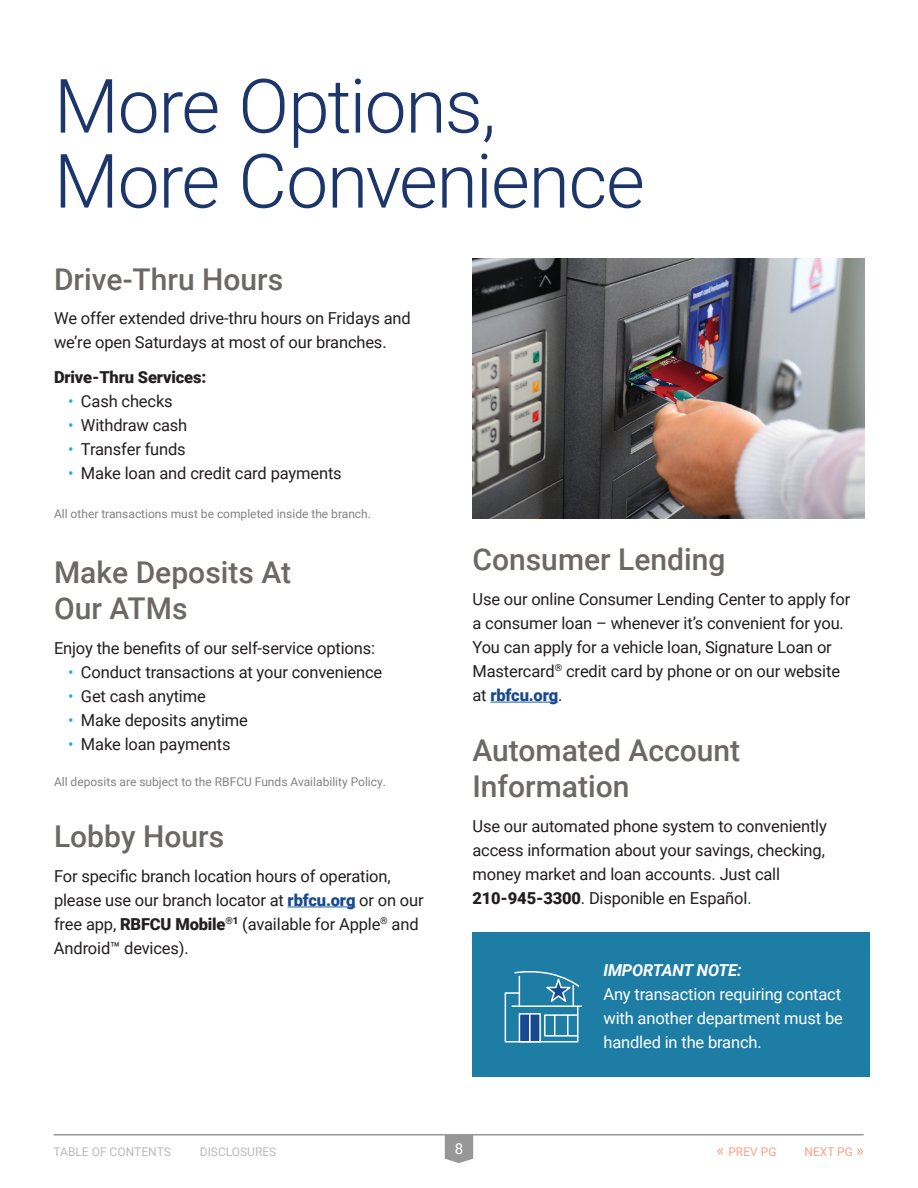
<style>
.page{position:relative;width:918px;height:1188px;background:#fff}
.page>*{position:absolute;margin:0;border:0;box-sizing:border-box;transform-origin:0 0}
.t1{font:300 75px/75px "Roboto";letter-spacing:-.015em;color:#1c366c}
.t2{font:500 30px/36px "Roboto";color:#6c6866}
.t3{font:16.5px/24px "Roboto";letter-spacing:-.01em;color:#231f20}
.t4{font:16.5px/24px "Roboto";letter-spacing:-.01em;color:#fff;text-align:justify}
.t5{font:900 16.5px "Roboto";letter-spacing:-.01em;color:#231f20}
.t6{font:italic 700 16.5px "Roboto";letter-spacing:-.01em;color:#fff}
.t7{font:15px "Roboto";color:#fff}
.t8{font:12px "Roboto";color:#808285}
.t9{font:12px "Roboto";color:#bcbab9}
.t10{font:12px "Roboto";color:#f7a387}
.s1{color:#24aae1}
.s2{font-weight:900;color:#16498f}
.s3{font-weight:900}
.s4{color:#16498f}
.s5{font-size:16.5px}
</style>
<div class="page">
<hr style="left:54px;top:1134px;width:810px;height:2px;background:#989797">
<svg style="left:445px;top:1136px;width:28px;height:27px"></svg>
<div style="left:472px;top:932px;width:398px;height:145px;background:#1d7da5"></div>
<hr style="left:288px;top:907px;width:67px;height:1px;background:#175d9e">
<hr style="left:490px;top:702px;width:68px;height:1px;background:#175d9e">
<svg style="left:504px;top:971px;width:76px;height:72px"></svg>
<div style="left:519px;top:1013px;width:22px;height:29px;background:#16498f;border:2px solid #fff"></div>
<hr style="left:529px;top:1014px;width:2px;height:28px;background:#fff">
<hr style="left:512px;top:1005px;width:70px;height:2px;background:#fff">
<img style="left:472px;top:258px;width:392px;height:260px">
<h1 class="t1" style="left:54px;top:66px;width:592px">More Options,<br>More Convenience</h1>
<h2 class="t2" style="left:54px;top:260px;width:231px">Drive-Thru Hours</h2>
<p class="t3" style="left:54px;top:306px;width:358px">We offer extended drive-thru hours on Fridays and we’re open Saturdays at most of our branches.</p>
<h3 class="t5" style="left:54px;top:366px;width:154px">Drive-Thru Services:</h3>
<p class="t3" style="left:68px;top:389px;width:106px"><span class="s1">•</span> Cash checks</p>
<p class="t3" style="left:68px;top:413px;width:121px"><span class="s1">•</span> Withdraw cash</p>
<p class="t3" style="left:68px;top:437px;width:119px"><span class="s1">•</span> Transfer funds</p>
<p class="t3" style="left:68px;top:461px;width:275px"><span class="s1">•</span> Make loan and credit card payments</p>
<p class="t8" style="left:54px;top:505px;width:319px">All other transactions must be completed inside the branch.</p>
<h2 class="t2" style="left:54px;top:553px;width:239px">Make Deposits At<br>Our ATMs</h2>
<p class="t3" style="left:54px;top:635px;width:323px">Enjoy the benefits of our self-service options:</p>
<p class="t3" style="left:68px;top:659px;width:316px"><span class="s1">•</span> Conduct transactions at your convenience</p>
<p class="t3" style="left:68px;top:683px;width:139px"><span class="s1">•</span> Get cash anytime</p>
<p class="t3" style="left:68px;top:707px;width:181px"><span class="s1">•</span> Make deposits anytime</p>
<p class="t3" style="left:68px;top:731px;width:164px"><span class="s1">•</span> Make loan payments</p>
<p class="t8" style="left:54px;top:773px;width:333px">All deposits are subject to the RBFCU Funds Availability Policy.</p>
<h2 class="t2" style="left:54px;top:817px;width:172px">Lobby Hours</h2>
<p class="t3" style="left:54px;top:863px;width:371px">For specific branch location hours of operation, please use our branch locator at <span class="s2">rbfcu.org</span> or on our free app, <span class="s3">RBFCU Mobile</span><sup>®1</sup> (available for Apple<sup>®</sup> and Android™ devices).</p>
<h2 class="t2" style="left:472px;top:540px;width:255px">Consumer Lending</h2>
<p class="t3" style="left:472px;top:586px;width:379px">Use our online Consumer Lending Center to apply for a consumer loan – whenever it’s convenient for you.<br>You can apply for a vehicle loan, Signature Loan or Mastercard<sup>®</sup> credit card by phone or on our website at <span class="s2">rbfcu.org</span>.</p>
<h2 class="t2" style="left:472px;top:731px;width:269px">Automated Account<br>Information</h2>
<p class="t3" style="left:472px;top:813px;width:356px">Use our automated phone system to conveniently access information about your savings, checking, money market and loan accounts. Just call <span class="s3">210-945-3300</span>. Disponible en Español<span class="s4">.</span></p>
<p class="t6" style="left:603px;top:959px;width:140px">IMPORTANT NOTE:</p>
<p class="t4" style="left:603px;top:981px;width:241px">Any transaction requiring contact with another department must be handled in the branch.</p>
<p class="t9" style="left:54px;top:1143px;width:119px">TABLE OF CONTENTS</p>
<p class="t9" style="left:200px;top:1143px;width:78px">DISCLOSURES</p>
<p class="t7" style="left:455px;top:1138px;width:10px">8</p>
<p class="t10" style="left:717px;top:1143px;width:61px"><span class="s5">«</span> PREV PG</p>
<p class="t10" style="left:804px;top:1143px;width:61px">NEXT PG <span class="s5">»</span></p>
</div>
